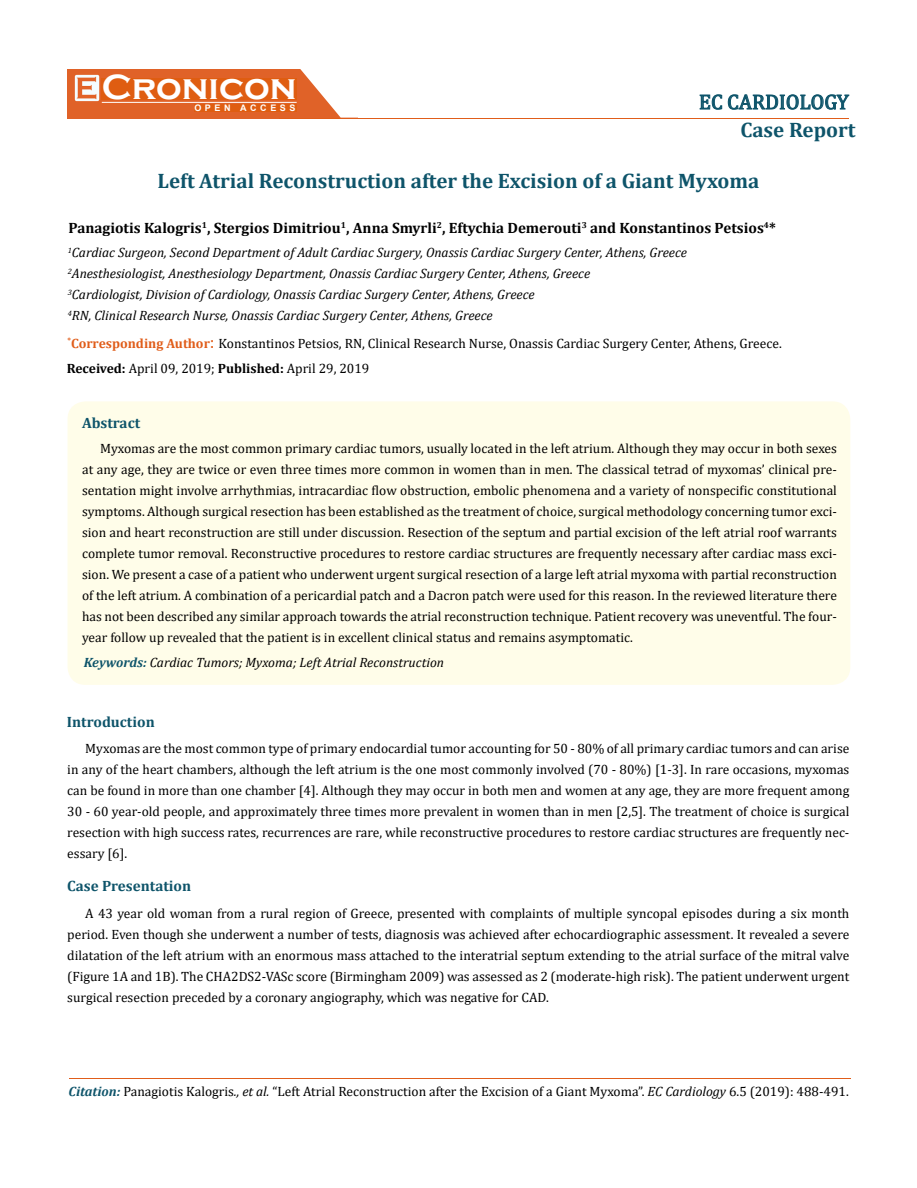
<style>
.page{position:relative;width:917px;height:1188px;background:#fff}
.page>*{position:absolute;margin:0;border:0;box-sizing:border-box;transform-origin:0 0}
.t1{font:700 36px "Copperplate Gothic";color:#fff}
.t2{font:700 21px "Cambria";color:#0e546a}
.t3{font:21px "Cambria";color:#0e546a}
.t4{font:700 15px "Cambria";color:#000}
.t5{font:700 15px "Cambria";color:#0e546a}
.t6{font:13.5px/21px "Cambria";color:#000;text-align:justify}
.t7{font:italic 13.5px/21px "Cambria";color:#000}
.t8{font:700 9px "Arial";letter-spacing:.4em;color:#fff}
.s1{font-weight:700;color:#e05d1a}
.s2{font-size:18px;color:#e05d1a}
.s3{font-weight:700}
.s4{font-weight:700;color:#0e546a}
.s5{font-weight:700;font-style:italic;color:#0e546a}
.s6{font-style:italic}
</style>
<div class="page">
<div style="left:67px;top:70px;width:290px;height:49px;background:#e06228"></div>
<svg style="left:300px;top:69px;width:58px;height:49px"></svg>
<img style="left:75px;top:75px;width:24px;height:26px">
<div style="left:102px;top:79px;width:195px;height:21px;background:#df5d11"></div>
<div style="left:194px;top:105px;width:103px;height:7px;background:#df5d11"></div>
<svg style="left:699px;top:94px;width:150px;height:16px"></svg>
<hr style="left:102px;top:102px;width:194px;height:1px;background:#fff">
<hr style="left:279px;top:118px;width:569px;height:1px;background:#e05d1a">
<hr style="left:69px;top:1078px;width:781px;height:1px;background:#e05d1a">
<div style="left:67px;top:401px;width:783px;height:284px;background:#fffde9;border-radius:18px"></div>
<h1 class="t1" style="left:102px;top:68px;width:196px">Cronicon</h1>
<p class="t8" style="left:194px;top:102px;width:103px">OPEN ACCESS</p>
<h2 class="t3" style="left:699px;top:90px;width:151px">EC CARDIOLOGY</h2>
<h2 class="t2" style="left:740px;top:115px;width:117px">Case Report</h2>
<h2 class="t2" style="left:157px;top:166px;width:603px">Left Atrial Reconstruction after the Excision of a Giant Myxoma</h2>
<p class="t4" style="left:69px;top:217px;width:708px">Panagiotis Kalogris<sup>1</sup>, Stergios Dimitriou<sup>1</sup>, Anna Smyrli<sup>2</sup>, Eftychia Demerouti<sup>3</sup> and Konstantinos Petsios<sup>4</sup>*</p>
<p class="t7" style="left:68px;top:242px;width:621px"><sup>1</sup>Cardiac Surgeon, Second Department of Adult Cardiac Surgery, Onassis Cardiac Surgery Center, Athens, Greece <sup>2</sup>Anesthesiologist, Anesthesiology Department, Onassis Cardiac Surgery Center, Athens, Greece<br><sup>3</sup>Cardiologist, Division of Cardiology, Onassis Cardiac Surgery Center, Athens, Greece<br><sup>4</sup>RN, Clinical Research Nurse, Onassis Cardiac Surgery Center, Athens, Greece</p>
<p class="t6" style="left:67px;top:331px;width:716px;line-height:25px"><sup>*</sup><span class="s1">Corresponding Author</span><span class="s2">:</span> Konstantinos Petsios, RN, Clinical Research Nurse, Onassis Cardiac Surgery Center, Athens, Greece.<br><span class="s3">Received:</span> April 09, 2019; <span class="s3">Published:</span> April 29, 2019</p>
<p class="t5" style="left:82px;top:412px;width:60px">Abstract</p>
<p class="t6" style="left:82px;top:437px;width:756px;text-indent:18px">Myxomas are the most common primary cardiac tumors, usually located in the left atrium. Although they may occur in both sexes at any age, they are twice or even three times more common in women than in men. The classical tetrad of myxomas’ clinical pre&shy;sentation might involve arrhythmias, intracardiac flow obstruction, embolic phenomena and a variety of nonspecific constitutional symptoms. Although surgical resection has been established as the treatment of choice, surgical methodology concerning tumor exci&shy;sion and heart reconstruction are still under discussion. Resection of the septum and partial excision of the left atrial roof warrants complete tumor removal. Reconstructive procedures to restore cardiac structures are frequently necessary after cardiac mass exci&shy;sion. We present a case of a patient who underwent urgent surgical resection of a large left atrial myxoma with partial reconstruction of the left atrium. A combination of a pericardial patch and a Dacron patch were used for this reason. In the reviewed literature there has not been described any similar approach towards the atrial reconstruction technique. Patient recovery was uneventful. The four&shy;year follow up revealed that the patient is in excellent clinical status and remains asymptomatic.</p>
<p class="t7" style="left:84px;top:652px;width:362px"><span class="s4">Keywords:</span> Cardiac Tumors; Myxoma; Left Atrial Reconstruction</p>
<p class="t5" style="left:67px;top:712px;width:89px">Introduction</p>
<p class="t6" style="left:67px;top:738px;width:783px;text-indent:18px">Myxomas are the most common type of primary endocardial tumor accounting for 50 - 80% of all primary cardiac tumors and can arise in any of the heart chambers, although the left atrium is the one most commonly involved (70 - 80%) [1-3]. In rare occasions, myxomas can be found in more than one chamber [4]. Although they may occur in both men and women at any age, they are more frequent among 30 - 60 year-old people, and approximately three times more prevalent in women than in men [2,5]. The treatment of choice is surgical resection with high success rates, recurrences are rare, while reconstructive procedures to restore cardiac structures are frequently nec&shy;essary [6].</p>
<p class="t5" style="left:67px;top:876px;width:125px">Case Presentation</p>
<p class="t6" style="left:67px;top:903px;width:783px;text-indent:18px">A 43 year old woman from a rural region of Greece, presented with complaints of multiple syncopal episodes during a six month period. Even though she underwent a number of tests, diagnosis was achieved after echocardiographic assessment. It revealed a severe dilatation of the left atrium with an enormous mass attached to the interatrial septum extending to the atrial surface of the mitral valve (Figure 1A and 1B). The CHA2DS2-VASc score (Birmingham 2009) was assessed as 2 (moderate-high risk). The patient underwent urgent surgical resection preceded by a coronary angiography, which was negative for CAD.</p>
<p class="t6" style="left:69px;top:1081px;width:781px"><span class="s5">Citation:</span> Panagiotis Kalogris<span class="s6">., et al.</span> “Left Atrial Reconstruction after the Excision of a Giant Myxoma”. <span class="s6">EC Cardiology</span> 6.5 (2019): 488-491.</p>
</div>
